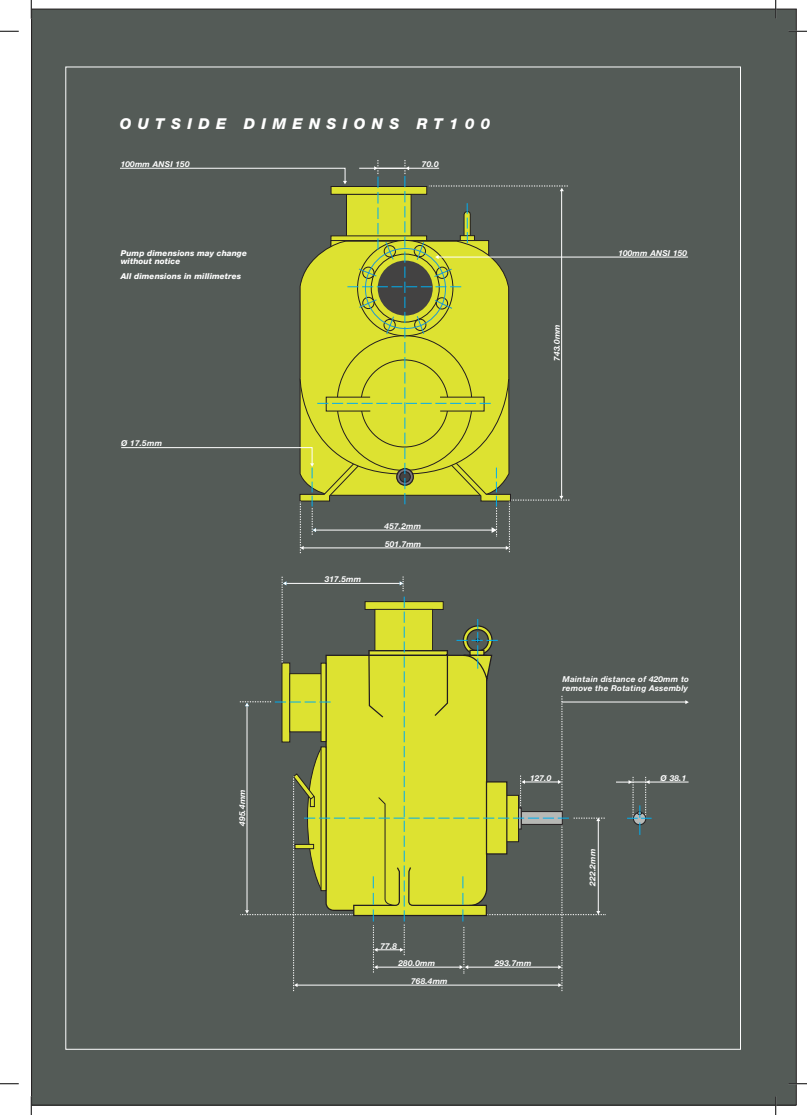
<style>
.page{position:relative;width:807px;height:1115px;background:#fff}
.page>*{position:absolute;margin:0;border:0;box-sizing:border-box;transform-origin:0 0}
.t1{font:italic 800 15px "Helvetica Neue";letter-spacing:.42em;color:#fff}
.t2{font:italic 700 8.12px/8.8px "Helvetica Neue";letter-spacing:.03em;color:#fff}
.t3{font:italic 800 8.12px/8.8px "Helvetica Neue";letter-spacing:.01em;color:#fff}
</style>
<div class="page">
<div style="left:32px;top:9px;width:764px;height:1096px;background:#545b57"></div>
<hr style="left:630px;top:782px;width:58px;height:1px;background:#fff">
<svg style="left:616px;top:777px;width:35px;height:58px"></svg>
<svg style="left:240px;top:576px;width:366px;height:530px"></svg>
<hr style="left:438px;top:257px;width:250px;height:1px;background:#fff">
<svg style="left:120px;top:160px;width:449px;height:393px"></svg>
<hr style="left:561px;top:702px;width:125px;height:1px;background:#fff">
<svg style="left:0;top:31px;width:19px;height:1px"></svg>
<svg style="left:788px;top:31px;width:19px;height:1px"></svg>
<svg style="left:0;top:1083px;width:19px;height:1px"></svg>
<svg style="left:788px;top:1083px;width:19px;height:1px"></svg>
<svg style="left:31px;top:0;width:1px;height:19px"></svg>
<svg style="left:31px;top:1096px;width:1px;height:19px"></svg>
<svg style="left:775px;top:0;width:1px;height:19px"></svg>
<svg style="left:775px;top:1096px;width:1px;height:19px"></svg>
<h1 class="t1" style="left:120px;top:115px;width:372px">OUTSIDE DIMENSIONS RT100</h1>
<p class="t2" style="left:121px;top:159px;width:70px">100mm ANSI 150</p>
<p class="t2" style="left:422px;top:159px;width:18px">70.0</p>
<p class="t3" style="left:121px;top:248px;width:128px">Pump dimensions may change without notice</p>
<p class="t3" style="left:121px;top:272px;width:122px">All dimensions in millimetres</p>
<p class="t2" style="left:121px;top:439px;width:42px">Ø 17.5mm</p>
<p class="t2" style="left:325px;top:575px;width:38px">317.5mm</p>
<p class="t2" style="left:384px;top:521px;width:38px">457.2mm</p>
<p class="t2" style="left:385px;top:539px;width:38px">501.7mm</p>
<p class="t2" style="left:238px;top:826px;width:38px;rotate:-90deg">495.4mm</p>
<p class="t2" style="left:380px;top:941px;width:18px">77.8</p>
<p class="t2" style="left:552px;top:361px;width:38px;rotate:-90deg">743.0mm</p>
<p class="t2" style="left:618px;top:248px;width:70px">100mm ANSI 150</p>
<p class="t2" style="left:562px;top:675px;width:128px">Maintain distance of 420mm to remove the Rotating Assembly</p>
<p class="t2" style="left:530px;top:773px;width:23px">127.0</p>
<p class="t2" style="left:588px;top:886px;width:38px;rotate:-90deg">222.2mm</p>
<p class="t2" style="left:660px;top:773px;width:27px">Ø 38.1</p>
<p class="t2" style="left:398px;top:958px;width:38px">280.0mm</p>
<p class="t2" style="left:495px;top:958px;width:38px">293.7mm</p>
<p class="t2" style="left:411px;top:976px;width:38px">768.4mm</p>
</div>
